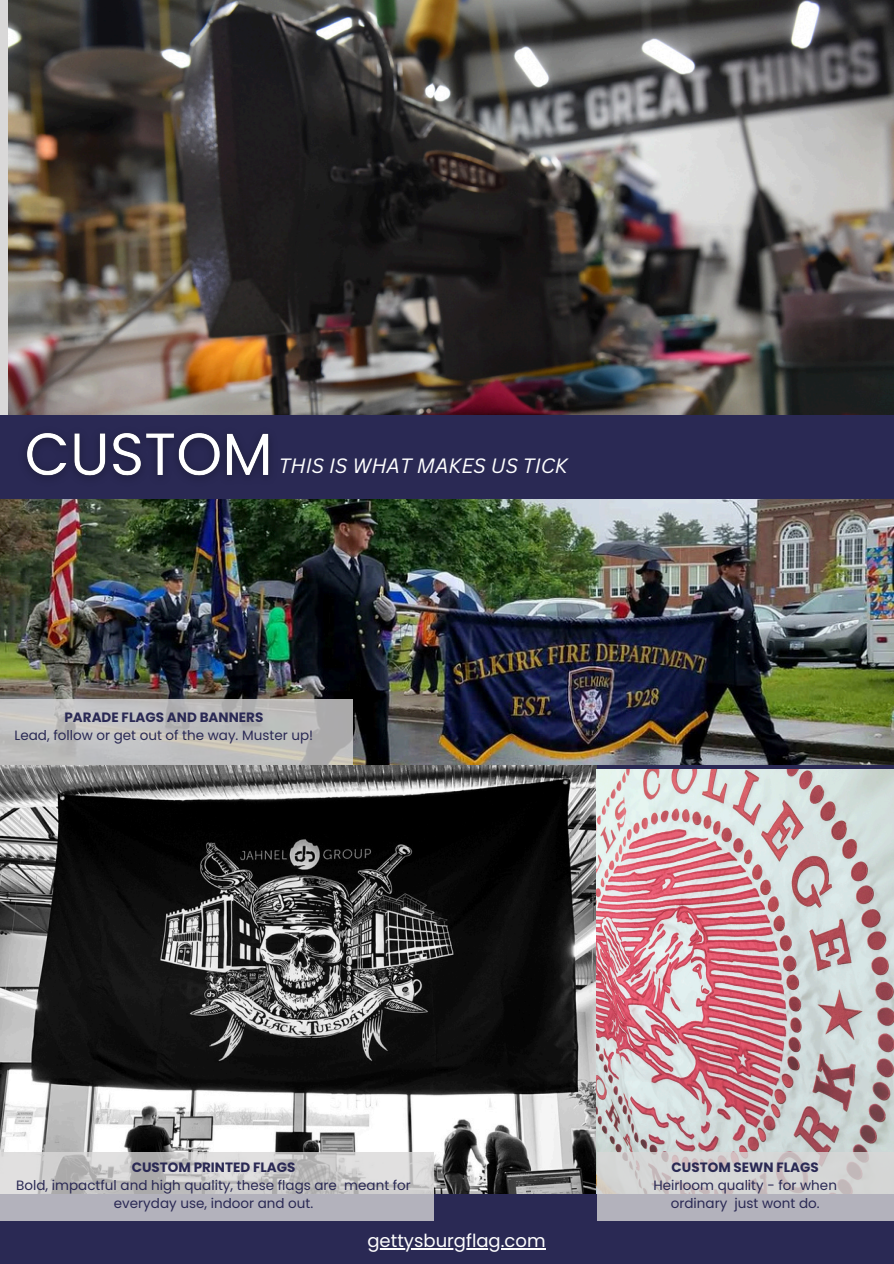
<style>
.page{position:relative;width:894px;height:1264px;background:#fff}
.page>*{position:absolute;margin:0;border:0;box-sizing:border-box;transform-origin:0 0}
.t1{font:italic 20.1px "Canva Sans";color:#fff}
.t2{font:18px "Poppins";color:#fff}
.t3{font:13.5px/18px "Poppins";color:#2a2954;text-align:center}
.t4{font:700 13.5px "Poppins";color:#2a2954}
</style>
<div class="page">
<img style="left:8px;top:0;width:884px;height:415px">
<div style="left:0;top:415px;width:893px;height:848px;background:#2a2954"></div>
<img style="left:0;top:764px;width:596px;height:429px">
<img style="left:596px;top:769px;width:297px;height:382px">
<img style="left:0;top:499px;width:892px;height:265px">
<svg style="left:596px;top:1151px;width:297px;height:69px;background:#c5c4c7"></svg>
<img style="left:13px;top:414px;width:270px;height:63px">
<hr style="left:367px;top:1248px;width:178px;height:1px;background:#fff">
<svg style="left:0;top:698px;width:353px;height:66px;background:#bbbbba"></svg>
<svg style="left:0;top:1151px;width:434px;height:69px;background:#c1c0c4"></svg>
<p class="t1" style="left:279px;top:451px;width:290px">THIS IS WHAT MAKES US TICK</p>
<p class="t4" style="left:64px;top:708px;width:200px">PARADE FLAGS AND BANNERS</p>
<p class="t3" style="left:15px;top:726px;width:300px">Lead, follow or get out of the way. Muster up!</p>
<p class="t4" style="left:132px;top:1157px;width:165px">CUSTOM PRINTED FLAGS</p>
<p class="t3" style="left:16px;top:1176px;width:396px">Bold, impactful and high quality, these flags are meant for everyday use, indoor and out.</p>
<p class="t2" style="left:367px;top:1228px;width:179px">gettysburgflag.com</p>
<p class="t4" style="left:671px;top:1157px;width:149px">CUSTOM SEWN FLAGS</p>
<h3 class="t3" style="left:653px;top:1176px;width:185px">Heirloom quality - for when ordinary just wont do.</h3>
</div>
